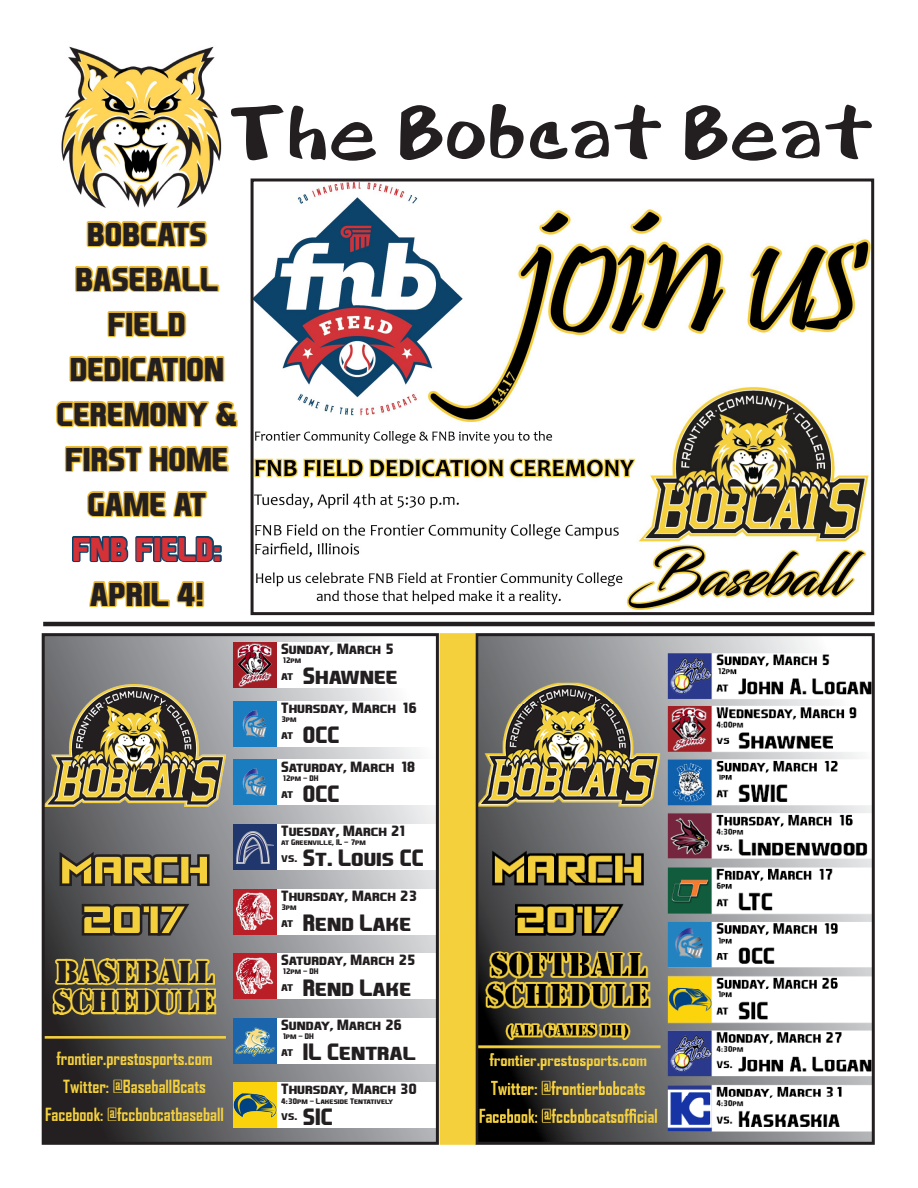
<style>
.page{position:relative;width:918px;height:1188px;background:#fff}
.page>*{position:absolute;margin:0;border:0;box-sizing:border-box;transform-origin:0 0}
.t1{font:90px "Cartoon";color:#231f20}
.t2{font:63.75px/49.7px "Viking Squad";color:#f4d03d;text-align:center}
.t3{font:32.85px/29.7px "Stencil";color:#231f20}
.t4{font:700 31.5px "EA Sports Covers SC";color:#231f20}
.t5{font:700 31.5px "EA Sports Covers SC";color:#d53137}
.t6{font:700 22.5px "EA Sports Covers SC";color:#231f20}
.t7{font:700 17.4px/27.8px "Agency FB";color:#f4d03d;text-align:center}
.t8{font:700 14.1px "EA Sports Covers SC";color:#231f20}
.t9{font:700 11.55px "EA Sports Covers SC";color:#231f20}
.t10{font:700 7.8px "EA Sports Covers SC";color:#231f20}
.s1{font-size:22.5px}
</style>
<div class="page">
<img style="left:61px;top:46px;width:161px;height:145px">
<hr style="left:43px;top:622px;width:832px;height:4px;background:#231f20">
<svg style="left:46px;top:637px;width:389px;height:504px;background:#808183"></svg>
<img style="left:46px;top:684px;width:180px;height:123px">
<svg style="left:57px;top:847px;width:155px;height:42px;background:#413f41"></svg>
<svg style="left:79px;top:901px;width:115px;height:39px;background:#3f3d3f"></svg>
<svg style="left:49px;top:950px;width:170px;height:68px;background:#a99649"></svg>
<hr style="left:43px;top:1036px;width:183px;height:3px;background:#f4d03d">
<div style="left:233px;top:642px;width:204px;height:46px;background:#fff"></div>
<div style="left:233px;top:642px;width:44px;height:46px;background:#a41d24"></div>
<img style="left:237px;top:643px;width:35px;height:44px">
<div style="left:233px;top:701px;width:204px;height:45px;background:#fff"></div>
<div style="left:233px;top:701px;width:44px;height:45px;background:#197dbf"></div>
<img style="left:242px;top:710px;width:25px;height:28px">
<div style="left:233px;top:760px;width:204px;height:45px;background:#fff"></div>
<div style="left:233px;top:760px;width:44px;height:45px;background:#197dbf"></div>
<img style="left:242px;top:768px;width:25px;height:28px">
<div style="left:233px;top:824px;width:204px;height:46px;background:#fff"></div>
<div style="left:233px;top:824px;width:44px;height:46px;background:#20376e"></div>
<img style="left:236px;top:832px;width:38px;height:32px">
<div style="left:233px;top:889px;width:204px;height:45px;background:#fff"></div>
<div style="left:233px;top:889px;width:44px;height:45px;background:#ba1f28"></div>
<img style="left:236px;top:893px;width:38px;height:36px">
<div style="left:233px;top:953px;width:204px;height:46px;background:#fff"></div>
<div style="left:233px;top:953px;width:44px;height:46px;background:#ba1f28"></div>
<img style="left:236px;top:957px;width:38px;height:37px">
<div style="left:233px;top:1018px;width:204px;height:45px;background:#fff"></div>
<div style="left:233px;top:1018px;width:44px;height:45px;background:#1a65ac"></div>
<img style="left:235px;top:1027px;width:40px;height:30px">
<div style="left:233px;top:1083px;width:204px;height:45px;background:#fff"></div>
<div style="left:233px;top:1083px;width:44px;height:45px;background:#fad30d"></div>
<img style="left:233px;top:1093px;width:44px;height:25px">
<div style="left:42px;top:633px;width:397px;height:512px;border:3px solid #231f20"></div>
<img style="left:479px;top:637px;width:392px;height:504px">
<div style="left:475px;top:633px;width:400px;height:512px;border:3px solid #231f20"></div>
<div style="left:440px;top:633px;width:36px;height:512px;background:#f4d03d"></div>
<img style="left:255px;top:182px;width:615px;height:429px">
<div style="left:251px;top:178px;width:623px;height:437px;border:3px solid #231f20"></div>
<svg style="left:54px;top:191px;width:185px;height:452px"></svg>
<p class="t1" style="left:229px;top:80px;width:648px">The Bobcat Beat</p>
<p class="t4" style="left:87px;top:214px;width:121px">BOBCATS</p>
<p class="t4" style="left:75px;top:259px;width:145px">BASEBALL</p>
<p class="t4" style="left:108px;top:304px;width:79px">FIELD</p>
<p class="t4" style="left:70px;top:349px;width:156px">DEDICATION</p>
<p class="t4" style="left:57px;top:394px;width:182px">CEREMONY &amp;</p>
<p class="t4" style="left:65px;top:439px;width:165px">FIRST HOME</p>
<p class="t4" style="left:88px;top:484px;width:120px">GAME AT</p>
<p class="t5" style="left:72px;top:529px;width:151px">FNB FIELD:</p>
<p class="t4" style="left:90px;top:574px;width:115px">APRIL 4!</p>
<h2 class="t2" style="left:60px;top:837px;width:150px">March<br>2017</h2>
<h3 class="t3" style="left:53px;top:958px;width:163px">BASEBALL<br>SCHEDULE</h3>
<p class="t7" style="left:45px;top:1045px;width:180px">frontier.prestosports.com<br>Twitter: @BaseballBcats<br>Facebook: @fccbobcatbaseball</p>
<p class="t8" style="left:281px;top:640px;width:113px">Sunday, March 5</p>
<p class="t10" style="left:281px;top:656px;width:21px">12pm</p>
<h3 class="t6" style="left:281px;top:662px;width:118px"><sup>at</sup> Shawnee</h3>
<p class="t8" style="left:281px;top:699px;width:137px">Thursday, March 16</p>
<p class="t10" style="left:281px;top:714px;width:17px">3pm</p>
<h3 class="t6" style="left:281px;top:721px;width:60px"><sup>at</sup> OCC</h3>
<p class="t8" style="left:281px;top:758px;width:135px">Saturday, March 18</p>
<p class="t10" style="left:281px;top:773px;width:39px">12pm - DH</p>
<h3 class="t6" style="left:281px;top:780px;width:60px"><sup>at</sup> OCC</h3>
<p class="t8" style="left:281px;top:822px;width:125px">Tuesday, March 21</p>
<p class="t10" style="left:281px;top:838px;width:86px">at Greenville, IL - 7pm</p>
<h3 class="t6" style="left:281px;top:844px;width:144px"><sup>vs.</sup> St. Louis CC</h3>
<p class="t8" style="left:281px;top:887px;width:137px">Thursday, March 23</p>
<p class="t10" style="left:281px;top:902px;width:17px">3pm</p>
<h3 class="t6" style="left:281px;top:909px;width:132px"><sup>at</sup> Rend Lake</h3>
<p class="t8" style="left:281px;top:951px;width:135px">Saturday, March 25</p>
<p class="t10" style="left:281px;top:967px;width:39px">12pm - DH</p>
<h3 class="t6" style="left:281px;top:973px;width:132px"><sup>at</sup> Rend Lake</h3>
<p class="t8" style="left:281px;top:1016px;width:122px">Sunday, March 26</p>
<p class="t10" style="left:281px;top:1031px;width:34px">1pm - DH</p>
<h3 class="t6" style="left:281px;top:1038px;width:136px"><sup>at</sup> IL Central</h3>
<p class="t8" style="left:281px;top:1080px;width:137px">Thursday, March 30</p>
<p class="t10" style="left:281px;top:1096px;width:114px">4:30pm - Lakeside Tentatively</p>
<p class="t9" style="left:281px;top:1109px;width:53px">vs. <span class="s1">SIC</span></p>
</div>
